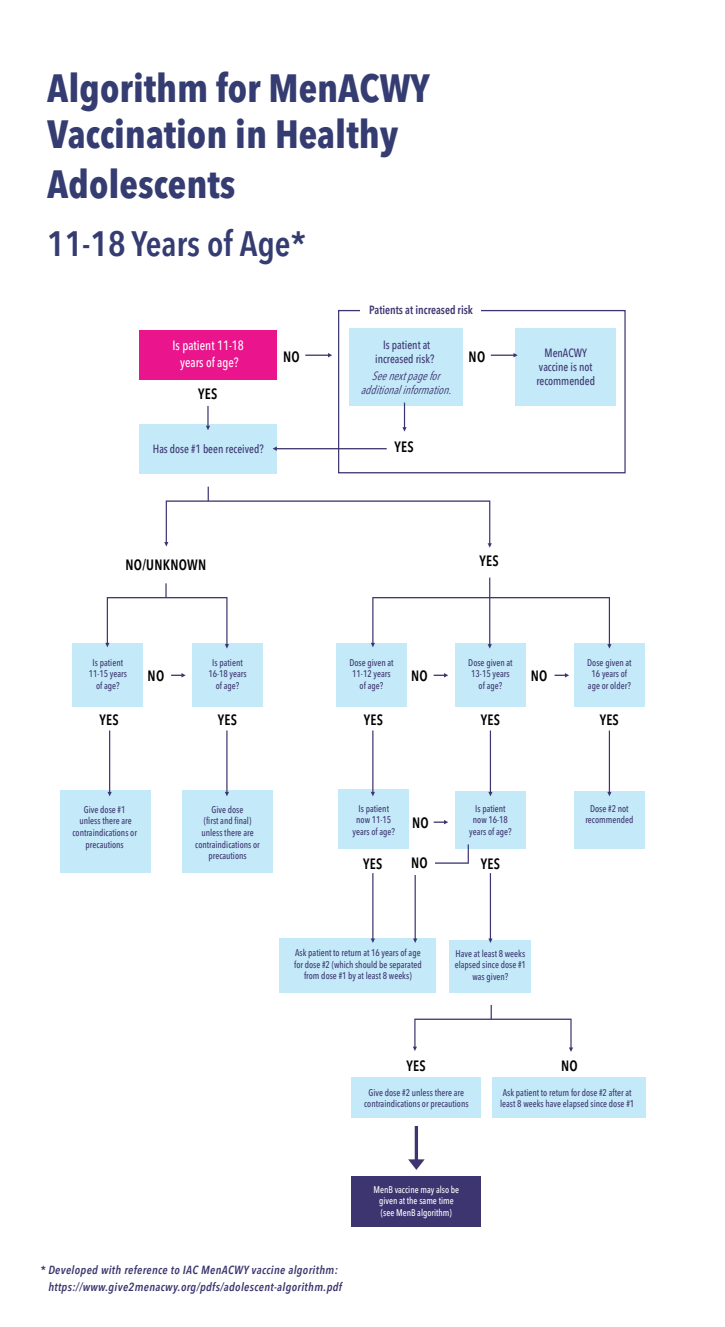
<style>
.page{position:relative;width:725px;height:1327px;background:#fff}
.page>*{position:absolute;margin:0;border:0;box-sizing:border-box;transform-origin:0 0}
.t1{font:700 condensed 39.02px/45.5px "Avenir Next LT Pro";color:#353c71}
.t2{font:600 condensed 35px "Avenir Next LT Pro";color:#353c71}
.t3{font:600 condensed 14.88px "Avenir Next LT Pro";letter-spacing:.02em;color:#000;scale:.94 1}
.t4{font:500 condensed 13.3px/16.4px "Avenir Next LT Pro";color:#fff;text-align:center;scale:.94 1}
.t5{font:500 condensed 11.9px/14.2px "Avenir Next LT Pro";color:#3c356f;text-align:center;scale:.94 1}
.t6{font:italic condensed 11.9px/14px "Avenir Next LT Pro";color:#3c356f;text-align:center;scale:.94 1}
.t7{font:600 condensed 11.9px "Avenir Next LT Pro";color:#3c356f;scale:.94 1}
.t8{font:italic 600 condensed 11.72px/16.6px "Avenir Next LT Pro";letter-spacing:.03em;color:#3a356e}
.t9{font:500 condensed 9.62px/11.5px "Avenir Next LT Pro";color:#3c356f;text-align:center;scale:.94 1}
.t10{font:500 condensed 9.62px/11.5px "Avenir Next LT Pro";color:#fff;text-align:center;scale:.94 1}
</style>
<div class="page">
<div style="left:492px;top:1076px;width:154px;height:41px;background:#c4e9f9"></div>
<div style="left:449px;top:940px;width:82px;height:53px;background:#c4e9f9"></div>
<div style="left:280px;top:938px;width:156px;height:55px;background:#c4e9f9"></div>
<div style="left:351px;top:1076px;width:130px;height:41px;background:#c4e9f9"></div>
<div style="left:61px;top:790px;width:90px;height:82px;background:#c4e9f9"></div>
<div style="left:182px;top:790px;width:90px;height:82px;background:#c4e9f9"></div>
<div style="left:338px;top:789px;width:70px;height:59px;background:#c4e9f9"></div>
<div style="left:455px;top:791px;width:70px;height:57px;background:#c4e9f9"></div>
<div style="left:574px;top:791px;width:70px;height:57px;background:#c4e9f9"></div>
<svg style="left:413px;top:844px;width:56px;height:98px"></svg>
<div style="left:139px;top:330px;width:138px;height:49px;background:#ea148d"></div>
<div style="left:349px;top:328px;width:113px;height:78px;background:#c4e9f9"></div>
<div style="left:338px;top:310px;width:287px;height:163px;border:1px solid #3c356f"></div>
<div style="left:139px;top:424px;width:138px;height:49px;background:#c4e9f9"></div>
<div style="left:361px;top:300px;width:120px;height:20px;background:#fff"></div>
<div style="left:73px;top:643px;width:70px;height:63px;background:#c4e9f9"></div>
<div style="left:192px;top:643px;width:70px;height:63px;background:#c4e9f9"></div>
<div style="left:336px;top:643px;width:70px;height:63px;background:#c4e9f9"></div>
<div style="left:455px;top:643px;width:70px;height:63px;background:#c4e9f9"></div>
<div style="left:574px;top:643px;width:70px;height:63px;background:#c4e9f9"></div>
<svg style="left:171px;top:673px;width:15px;height:4px"></svg>
<div style="left:515px;top:328px;width:100px;height:78px;background:#c4e9f9"></div>
<svg style="left:272px;top:446px;width:114px;height:5px"></svg>
<svg style="left:402px;top:402px;width:4px;height:29px"></svg>
<svg style="left:305px;top:353px;width:27px;height:4px"></svg>
<svg style="left:107px;top:730px;width:5px;height:66px"></svg>
<svg style="left:225px;top:730px;width:4px;height:66px"></svg>
<svg style="left:371px;top:730px;width:4px;height:66px"></svg>
<svg style="left:488px;top:730px;width:4px;height:66px"></svg>
<svg style="left:607px;top:730px;width:4px;height:66px"></svg>
<div style="left:404px;top:851px;width:31px;height:23px;background:#fff"></div>
<div style="left:351px;top:1176px;width:130px;height:50px;background:#3c356f"></div>
<svg style="left:408px;top:1125px;width:16px;height:44px"></svg>
<svg style="left:371px;top:873px;width:4px;height:69px"></svg>
<svg style="left:488px;top:873px;width:4px;height:69px"></svg>
<svg style="left:433px;top:673px;width:15px;height:4px"></svg>
<svg style="left:554px;top:673px;width:15px;height:4px"></svg>
<svg style="left:433px;top:820px;width:15px;height:4px"></svg>
<svg style="left:413px;top:1004px;width:160px;height:47px"></svg>
<svg style="left:105px;top:583px;width:124px;height:65px"></svg>
<svg style="left:164px;top:486px;width:327px;height:61px"></svg>
<svg style="left:206px;top:406px;width:4px;height:24px"></svg>
<svg style="left:490px;top:353px;width:27px;height:4px"></svg>
<svg style="left:371px;top:577px;width:240px;height:71px"></svg>
<p class="t1" style="left:47px;top:66px;width:384px">Algorithm for MenACWY<br>Vaccination in Healthy</p>
<p class="t1" style="left:47px;top:161px;width:190px">Adolescents</p>
<p class="t2" style="left:47px;top:222px;width:260px">11-18 Years of Age*</p>
<p class="t7" style="left:369px;top:303px;width:112px">Patients at increased risk</p>
<p class="t4" style="left:172px;top:337px;width:77px">Is patient 11-18 years of age?</p>
<p class="t5" style="left:375px;top:337px;width:64px">Is patient at increased risk?</p>
<p class="t6" style="left:360px;top:368px;width:102px">Seenextpagefor additionalinformation.</p>
<p class="t3" style="left:283px;top:347px;width:19px">NO</p>
<p class="t3" style="left:198px;top:384px;width:22px">YES</p>
<p class="t5" style="left:153px;top:441px;width:119px">Has dose #1 been received?</p>
<p class="t3" style="left:394px;top:437px;width:22px">YES</p>
<p class="t3" style="left:468px;top:347px;width:19px">NO</p>
<p class="t5" style="left:536px;top:346px;width:64px">MenACWY vaccine is not recommended</p>
<p class="t3" style="left:125px;top:555px;width:87px">NO/UNKNOWN</p>
<p class="t3" style="left:479px;top:552px;width:22px">YES</p>
<p class="t9" style="left:89px;top:656px;width:42px">Is patient<br>11-15 years of age?</p>
<p class="t9" style="left:208px;top:656px;width:42px">Is patient<br>16-18 years of age?</p>
<p class="t9" style="left:349px;top:656px;width:49px">Dose given at<br>11-12 years of age?</p>
<p class="t9" style="left:468px;top:656px;width:49px">Dose given at<br>13-15 years of age?</p>
<p class="t9" style="left:587px;top:656px;width:49px">Dose given at<br>16 years of age or older?</p>
<p class="t3" style="left:99px;top:710px;width:22px">YES</p>
<p class="t3" style="left:218px;top:710px;width:22px">YES</p>
<p class="t3" style="left:364px;top:710px;width:22px">YES</p>
<p class="t3" style="left:480px;top:710px;width:22px">YES</p>
<p class="t3" style="left:599px;top:710px;width:22px">YES</p>
<p class="t3" style="left:148px;top:667px;width:19px">NO</p>
<p class="t3" style="left:411px;top:667px;width:19px">NO</p>
<p class="t3" style="left:530px;top:667px;width:19px">NO</p>
<p class="t9" style="left:72px;top:803px;width:70px">Give dose #1 unless there are contraindications or precautions</p>
<p class="t9" style="left:195px;top:803px;width:70px">Give dose<br>(first and final) unless there are contraindications or precautions</p>
<p class="t9" style="left:352px;top:802px;width:47px">Is patient now 11-15 years of age?</p>
<p class="t9" style="left:469px;top:802px;width:47px">Is patient now 16-18 years of age?</p>
<p class="t9" style="left:585px;top:802px;width:53px">Dose #2 not recommended</p>
<p class="t3" style="left:363px;top:854px;width:22px">YES</p>
<p class="t3" style="left:480px;top:854px;width:22px">YES</p>
<p class="t3" style="left:412px;top:814px;width:19px">NO</p>
<p class="t3" style="left:411px;top:853px;width:19px">NO</p>
<p class="t9" style="left:294px;top:947px;width:137px">Ask patient to return at 16 years of age for dose #2 (which should be separated from dose #1 by at least 8 weeks)</p>
<p class="t9" style="left:455px;top:947px;width:77px">Have at least 8 weeks elapsed since dose #1 was given?</p>
<p class="t3" style="left:406px;top:1056px;width:22px">YES</p>
<p class="t3" style="left:561px;top:1056px;width:19px">NO</p>
<p class="t9" style="left:500px;top:1086px;width:144px;text-align:left">Ask patient to return for dose #2 after at least 8 weeks have elapsed since dose #1</p>
<p class="t9" style="left:364px;top:1086px;width:113px">Give dose #2 unless there are contraindications or precautions</p>
<p class="t8" style="left:48px;top:1261px;width:295px;text-indent:-8px">* Developed with reference to IAC MenACWY vaccine algorithm: https://www.give2menacwy.org/pdfs/adolescent-algorithm.pdf</p>
<p class="t10" style="left:373px;top:1183px;width:93px">MenB vaccine may also be given at the same time (see MenB algorithm)</p>
</div>
